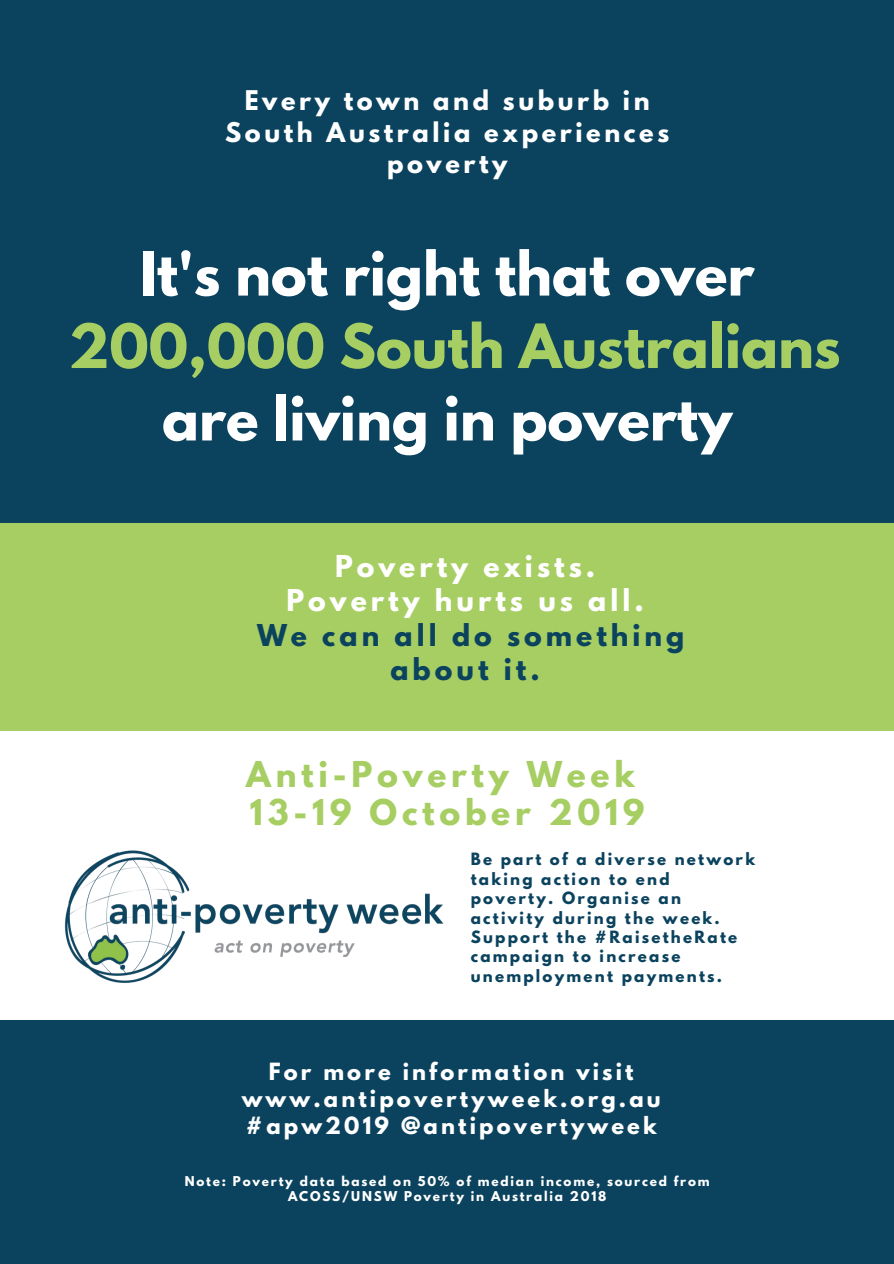
<style>
.page{position:relative;width:894px;height:1264px;background:#fff}
.page>*{position:absolute;margin:0;border:0;box-sizing:border-box;transform-origin:0 0}
.t1{font:700 54px "League Spartan";color:#fff}
.t2{font:700 54px "League Spartan";color:#a7ce63}
.t3{font:700 31.5px/37.5px "League Spartan";letter-spacing:.15em;color:#a7ce63}
.t4{font:700 26.7px/34.7px "League Spartan";letter-spacing:.15em;color:#fff;text-align:center}
.t5{font:700 26.7px/34.7px "League Spartan";letter-spacing:.15em;color:#0b435e;text-align:center}
.t6{font:700 24px/31.3px "League Spartan";letter-spacing:.15em;color:#fff;text-align:center}
.t7{font:700 21px/26.8px "League Spartan";letter-spacing:.15em;color:#fff;text-align:center}
.t8{font:700 15px/19.4px "League Spartan";letter-spacing:.15em;color:#0b435e}
.t9{font:700 12px/15.5px "League Spartan";letter-spacing:.15em;color:#fff;text-align:center}
</style>
<div class="page">
<div style="left:0;top:0;width:893px;height:1263px;background:#0b435e"></div>
<div style="left:0;top:523px;width:893px;height:208px;background:#a7ce63"></div>
<div style="left:0;top:731px;width:893px;height:288px;background:#fff"></div>
<img style="left:64px;top:850px;width:380px;height:133px">
<h3 class="t6" style="left:225px;top:88px;width:445px">Every town and suburb in<br>South Australia experiences poverty</h3>
<h1 class="t1" style="left:140px;top:247px;width:615px">It's not right that over</h1>
<h1 class="t2" style="left:69px;top:319px;width:773px">200,000 South Australians</h1>
<h1 class="t1" style="left:162px;top:392px;width:571px">are living in poverty</h1>
<h3 class="t4" style="left:286px;top:552px;width:358px">Poverty exists.<br>Poverty hurts us all.</h3>
<h3 class="t5" style="left:257px;top:621px;width:429px">We can all do something about it.</h3>
<h2 class="t3" style="left:246px;top:759px;width:399px">Anti-Poverty Week<br>13-19 October 2019</h2>
<p class="t8" style="left:470px;top:851px;width:286px">Be part of a diverse network taking action to end poverty. Organise an activity during the week.<br>Support the #RaisetheRate campaign to increase unemployment payments.</p>
<h3 class="t7" style="left:242px;top:1060px;width:420px">For more information visit www.antipovertyweek.org.au #apw2019 @antipovertyweek</h3>
<p class="t9" style="left:185px;top:1174px;width:526px">Note: Poverty data based on 50% of median income, sourced from<br>ACOSS/UNSW Poverty in Australia 2018</p>
</div>
